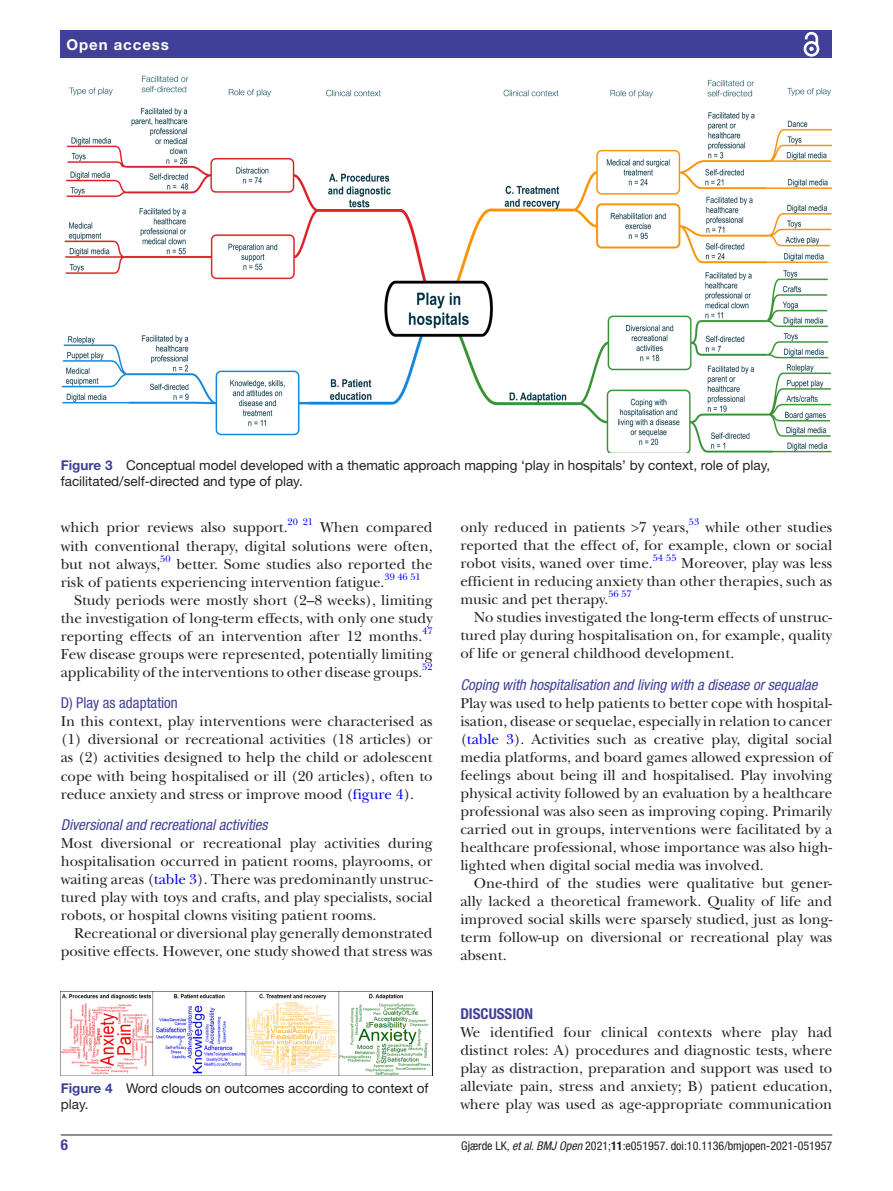
<style>
.page{position:relative;width:893px;height:1191px;background:#fff}
.page>*{position:absolute;margin:0;border:0;box-sizing:border-box;transform-origin:0 0}
.t1{font:15px/18px "New Baskerville";color:#231f20;text-align:justify}
.t2{font:italic condensed 15px "Helvetica Neue LT Std";color:#414099}
.t3{font:condensed 15px "Helvetica Neue LT Std";color:#414099}
.t4{font:700 condensed 15px "Helvetica Neue LT Std";color:#414099}
.t5{font:700 15px "Helvetica Neue LT Std";letter-spacing:.065em;color:#fff}
.t6{font:13.5px/16.2px "Helvetica Neue LT Std";color:#231f20}
.t7{font:condensed 12px "Helvetica Neue LT Std";color:#231f20}
.t8{font:9.9px "New Baskerville";color:#00f}
.s1{font-weight:700;color:#414099}
.s2{color:#00f}
.s3{font-style:italic}
.s4{font-weight:700}
</style>
<div class="page">
<hr style="left:61px;top:1134px;width:771px;height:1px;background:#231f20">
<div style="left:61px;top:31px;width:771px;height:27px;background:#414099"></div>
<svg style="left:803px;top:31px;width:17px;height:26px"></svg>
<img style="left:61px;top:75px;width:771px;height:377px">
<img style="left:61px;top:992px;width:372px;height:83px">
<p class="t5" style="left:66px;top:35px;width:104px">Open access</p>
<p class="t6" style="left:61px;top:457px;width:711px"><span class="s1">Figure 3</span> Conceptual model developed with a thematic approach mapping ‘play in hospitals’ by context, role of play, facilitated/self-directed and type of play.</p>
<p class="t1" style="left:61px;top:518px;width:228px">which prior reviews also support.</p>
<p class="t8" style="left:288px;top:516px;width:27px">20 21</p>
<p class="t1" style="left:61px;top:518px;width:373px;text-indent:259px">When compared with conventional therapy, digital solutions were often, but not always,</p>
<p class="t8" style="left:160px;top:553px;width:12px">50</p>
<p class="t1" style="left:61px;top:555px;width:373px;text-indent:116px">better. Some studies also reported the risk of patients experiencing intervention fatigue.</p>
<p class="t8" style="left:385px;top:571px;width:38px">39 46 51</p>
<p class="t1" style="left:61px;top:591px;width:373px;text-indent:14px">Study periods were mostly short (2–8 weeks), limiting the investigation of long-term effects, with only one study reporting effects of an intervention after 12 months.</p>
<p class="t8" style="left:422px;top:625px;width:12px">47</p>
<p class="t1" style="left:61px;top:645px;width:373px">Few disease groups were represented, potentially limiting applicability of the interventions to other disease groups.</p>
<p class="t8" style="left:422px;top:661px;width:12px">52</p>
<p class="t3" style="left:61px;top:694px;width:119px">D) Play as adaptation</p>
<p class="t1" style="left:61px;top:712px;width:373px">In this context, play interventions were characterised as (1) diversional or recreational activities (18 articles) or as (2) activities designed to help the child or adolescent cope with being hospitalised or ill (20 articles), often to reduce anxiety and stress or improve mood (<span class="s2">figure 4</span>).</p>
<p class="t2" style="left:61px;top:816px;width:208px">Diversional and recreational activities</p>
<p class="t1" style="left:61px;top:834px;width:373px">Most diversional or recreational play activities during hospitalisation occurred in patient rooms, playrooms, or waiting areas (<span class="s2">table 3</span>). There was predominantly unstruc&shy;tured play with toys and crafts, and play specialists, social robots, or hospital clowns visiting patient rooms.</p>
<p class="t1" style="left:61px;top:924px;width:373px;text-align:right">Recreational or diversional play generally demonstrated positive effects. However, one study showed that stress was</p>
<p class="t6" style="left:61px;top:1080px;width:369px"><span class="s1">Figure 4</span> Word clouds on outcomes according to context of play.</p>
<p class="t1" style="left:460px;top:518px;width:230px">only reduced in patients &gt;7 years,</p>
<p class="t8" style="left:689px;top:516px;width:12px">53</p>
<p class="t1" style="left:460px;top:518px;width:373px;text-indent:245px">while other studies reported that the effect of, for example, clown or social robot visits, waned over time.</p>
<p class="t8" style="left:653px;top:552px;width:25px">54 55</p>
<p class="t1" style="left:460px;top:554px;width:373px;text-indent:221px">Moreover, play was less efficient in reducing anxiety than other therapies, such as music and pet therapy.</p>
<p class="t8" style="left:608px;top:588px;width:25px">56 57</p>
<p class="t1" style="left:460px;top:608px;width:373px;text-indent:14px">No studies investigated the long-term effects of unstruc&shy;tured play during hospitalisation on, for example, quality of life or general childhood development.</p>
<p class="t2" style="left:460px;top:675px;width:359px">Coping with hospitalisation and living with a disease or sequalae</p>
<p class="t1" style="left:460px;top:694px;width:373px">Play was used to help patients to better cope with hospital&shy;isation, disease or sequelae, especially in relation to cancer (<span class="s2">table 3</span>). Activities such as creative play, digital social media platforms, and board games allowed expression of feelings about being ill and hospitalised. Play involving physical activity followed by an evaluation by a healthcare professional was also seen as improving coping. Primarily carried out in groups, interventions were facilitated by a healthcare professional, whose importance was also high&shy;lighted when digital social media was involved.</p>
<p class="t1" style="left:460px;top:874px;width:373px;text-indent:14px">One-third of the studies were qualitative but gener&shy;ally lacked a theoretical framework. Quality of life and improved social skills were sparsely studied, just as long&shy;term follow-up on diversional or recreational play was absent.</p>
<p class="t4" style="left:460px;top:1005px;width:74px">DISCUSSION</p>
<p class="t1" style="left:460px;top:1023px;width:373px">We identified four clinical contexts where play had distinct roles: A) procedures and diagnostic tests, where play as distraction, preparation and support was used to alleviate pain, stress and anxiety; B) patient education, where play was used as age-appropriate communication</p>
<p class="t4" style="left:61px;top:1135px;width:9px">6</p>
<p class="t7" style="left:461px;top:1138px;width:372px">Gjærde LK, <span class="s3">et al</span>. <span class="s3">BMJ Open</span> 2021;<span class="s4">11</span>:e051957. doi:10.1136/bmjopen-2021-051957</p>
</div>
